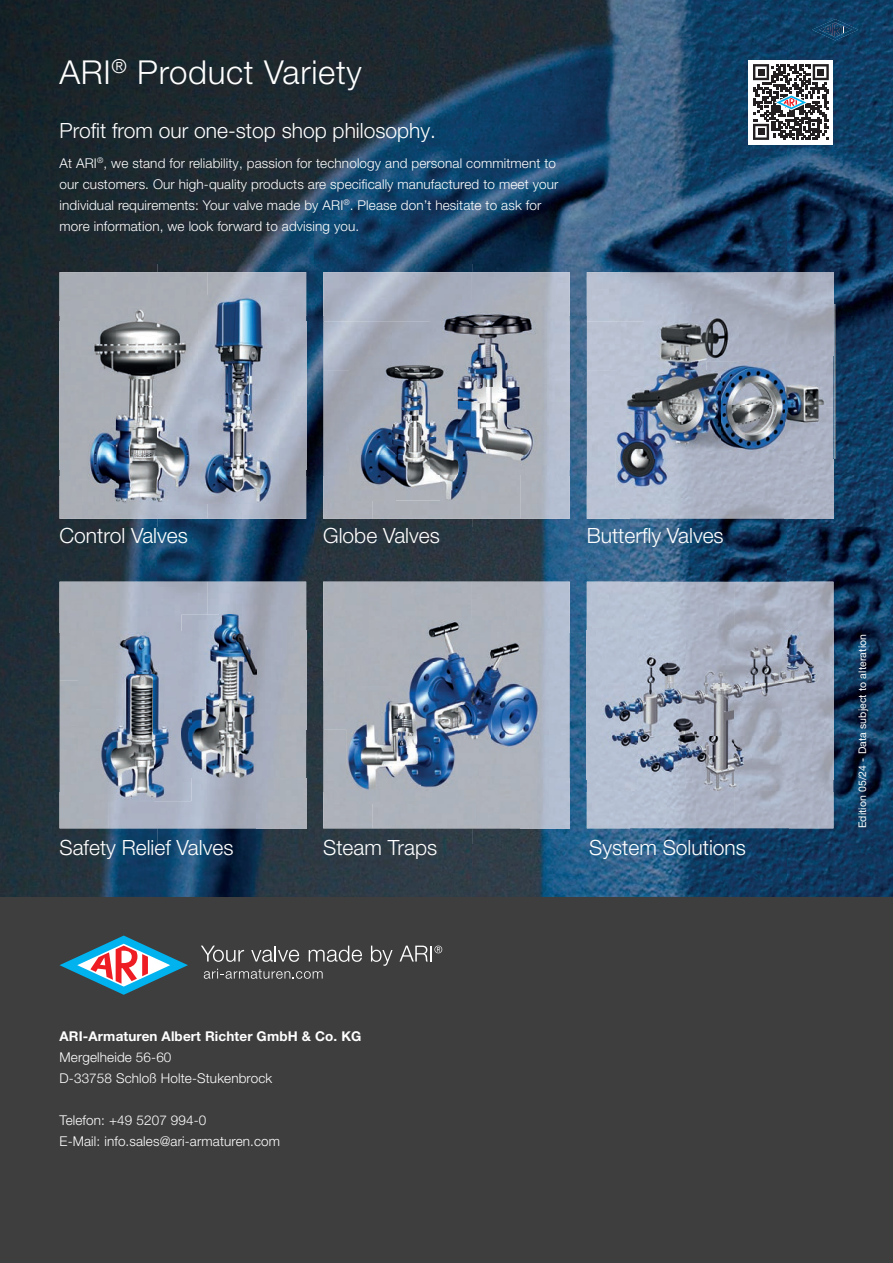
<style>
.page{position:relative;width:893px;height:1263px;background:#fff}
.page>*{position:absolute;margin:0;border:0;box-sizing:border-box;transform-origin:0 0}
.t1{font:300 33px "Helvetica Neue LT Pro";letter-spacing:.02em;color:#fff}
.t2{font:300 21px "Helvetica Neue LT Pro";color:#fff}
.t3{font:300 13.5px/21px "Helvetica Neue LT Pro";letter-spacing:.01em;color:#fff}
.t4{font:700 13.5px "Helvetica Neue LT Pro";letter-spacing:.01em;color:#fff}
.t5{font:10.5px "Helvetica Neue LT Pro";letter-spacing:.01em;color:#fff}
</style>
<div class="page">
<img style="left:0;top:0;width:893px;height:264px">
<img style="left:0;top:264px;width:630px;height:53px">
<img style="left:630px;top:264px;width:158px;height:8px">
<img style="left:788px;top:264px;width:105px;height:53px">
<div style="left:0;top:317px;width:60px;height:158px;background:#1d2a30"></div>
<img style="left:306px;top:317px;width:17px;height:158px">
<img style="left:570px;top:317px;width:17px;height:158px">
<img style="left:836px;top:317px;width:57px;height:105px">
<img style="left:833px;top:422px;width:60px;height:53px">
<img style="left:0;top:475px;width:630px;height:53px">
<img style="left:630px;top:519px;width:158px;height:9px">
<img style="left:788px;top:475px;width:105px;height:53px">
<img style="left:0;top:528px;width:893px;height:52px">
<img style="left:0;top:580px;width:630px;height:53px">
<img style="left:630px;top:580px;width:158px;height:2px">
<img style="left:788px;top:580px;width:105px;height:53px">
<div style="left:0;top:633px;width:60px;height:159px;background:#212f38"></div>
<img style="left:306px;top:633px;width:17px;height:159px">
<img style="left:570px;top:633px;width:17px;height:159px">
<img style="left:833px;top:633px;width:60px;height:159px">
<img style="left:0;top:792px;width:630px;height:52px">
<img style="left:630px;top:828px;width:158px;height:16px">
<img style="left:788px;top:792px;width:105px;height:52px">
<img style="left:0;top:844px;width:893px;height:53px">
<svg style="left:812px;top:19px;width:46px;height:21px"></svg>
<img style="left:587px;top:272px;width:148px;height:49px">
<img style="left:735px;top:272px;width:98px;height:32px">
<div style="left:587px;top:371px;width:49px;height:148px;background:#bac2d3"></div>
<img style="left:636px;top:469px;width:197px;height:50px">
<img style="left:587px;top:582px;width:246px;height:49px">
<img style="left:831px;top:631px;width:2px;height:148px">
<img style="left:587px;top:779px;width:246px;height:49px">
<img style="left:323px;top:272px;width:247px;height:49px">
<img style="left:323px;top:321px;width:108px;height:50px">
<img style="left:323px;top:371px;width:49px;height:148px">
<div style="left:372px;top:474px;width:148px;height:45px;background:#adb1b8"></div>
<img style="left:520px;top:469px;width:50px;height:50px">
<img style="left:323px;top:582px;width:247px;height:49px">
<div style="left:323px;top:631px;width:76px;height:99px;background:#adb1b9"></div>
<img style="left:521px;top:631px;width:49px;height:148px">
<div style="left:323px;top:730px;width:49px;height:98px;background:#adb2ba"></div>
<img style="left:372px;top:779px;width:198px;height:49px">
<img style="left:60px;top:272px;width:246px;height:49px">
<img style="left:198px;top:321px;width:1px;height:148px">
<img style="left:60px;top:469px;width:246px;height:50px">
<img style="left:60px;top:582px;width:246px;height:49px">
<img style="left:60px;top:631px;width:131px;height:49px">
<div style="left:60px;top:680px;width:49px;height:148px;background:#abafb7"></div>
<img style="left:109px;top:779px;width:197px;height:49px">
<img style="left:77px;top:309px;width:121px;height:196px">
<img style="left:79px;top:632px;width:102px;height:127px">
<img style="left:79px;top:759px;width:112px;height:42px">
<img style="left:181px;top:615px;width:76px;height:40px">
<img style="left:191px;top:655px;width:66px;height:122px">
<img style="left:181px;top:680px;width:10px;height:97px">
<img style="left:399px;top:620px;width:140px;height:43px">
<img style="left:399px;top:663px;width:46px;height:29px">
<img style="left:445px;top:663px;width:94px;height:42px">
<img style="left:457px;top:705px;width:82px;height:43px">
<img style="left:346px;top:692px;width:53px;height:37px">
<img style="left:346px;top:729px;width:74px;height:75px">
<img style="left:420px;top:748px;width:37px;height:56px">
<img style="left:399px;top:692px;width:58px;height:56px">
<img style="left:199px;top:295px;width:80px;height:208px">
<img style="left:590px;top:631px;width:241px;height:159px">
<img style="left:431px;top:300px;width:116px;height:44px">
<img style="left:469px;top:344px;width:78px;height:43px">
<img style="left:486px;top:387px;width:61px;height:87px">
<img style="left:350px;top:365px;width:81px;height:90px">
<img style="left:350px;top:455px;width:90px;height:46px">
<img style="left:440px;top:474px;width:46px;height:27px">
<img style="left:431px;top:365px;width:55px;height:109px">
<div style="left:0;top:897px;width:893px;height:366px;background:#3e3e3f"></div>
<img style="left:833px;top:304px;width:3px;height:155px">
<img style="left:645px;top:304px;width:188px;height:52px">
<img style="left:645px;top:356px;width:94px;height:15px">
<img style="left:720px;top:450px;width:66px;height:9px">
<img style="left:706px;top:362px;width:119px;height:44px">
<img style="left:720px;top:406px;width:105px;height:44px">
<img style="left:616px;top:371px;width:29px;height:78px">
<img style="left:616px;top:449px;width:52px;height:39px">
<img style="left:668px;top:459px;width:52px;height:29px">
<img style="left:645px;top:371px;width:61px;height:44px">
<img style="left:645px;top:415px;width:75px;height:44px">
<img style="left:706px;top:371px;width:14px;height:79px">
<svg style="left:204px;top:968px;width:119px;height:11px"></svg>
<svg style="left:201px;top:946px;width:43px;height:16px"></svg>
<svg style="left:251px;top:946px;width:48px;height:16px"></svg>
<svg style="left:309px;top:946px;width:53px;height:16px"></svg>
<svg style="left:371px;top:946px;width:22px;height:20px"></svg>
<svg style="left:60px;top:935px;width:128px;height:60px"></svg>
<svg style="left:399px;top:946px;width:43px;height:15px"></svg>
<div style="left:748px;top:60px;width:85px;height:84px;background:#fff"></div>
<svg style="left:753px;top:64px;width:76px;height:76px"></svg>
<h1 class="t1" style="left:60px;top:52px;width:304px">ARI<sup>®</sup> Product Variety</h1>
<h2 class="t2" style="left:60px;top:117px;width:378px">Profit from our one-stop shop philosophy.</h2>
<p class="t3" style="left:60px;top:152px;width:500px">At ARI<sup>®</sup>, we stand for reliability, passion for technology and personal commitment to our customers. Our high-quality products are specifically manufactured to meet your individual requirements: Your valve made by ARI<sup>®</sup>. Please don’t hesitate to ask for more information, we look forward to advising you.</p>
<h2 class="t2" style="left:60px;top:522px;width:130px">Control Valves</h2>
<h2 class="t2" style="left:323px;top:522px;width:118px">Globe Valves</h2>
<h2 class="t2" style="left:587px;top:522px;width:138px">Butterfly Valves</h2>
<p class="t5" style="left:856px;top:828px;width:196px;rotate:-90deg">Edition 05/24 - Data subject to alteration</p>
<h2 class="t2" style="left:60px;top:834px;width:175px">Safety Relief Valves</h2>
<h2 class="t2" style="left:323px;top:834px;width:115px">Steam Traps</h2>
<h2 class="t2" style="left:589px;top:834px;width:158px">System Solutions</h2>
<p class="t4" style="left:60px;top:1027px;width:303px">ARI-Armaturen Albert Richter GmbH &amp; Co. KG</p>
<p class="t3" style="left:60px;top:1046px;width:214px">Mergelheide 56-60<br>D-33758 Schloß Holte-Stukenbrock</p>
<p class="t3" style="left:60px;top:1109px;width:222px">Telefon: +49 5207 994-0<br>E-Mail: info.sales@ari-armaturen.com</p>
</div>
